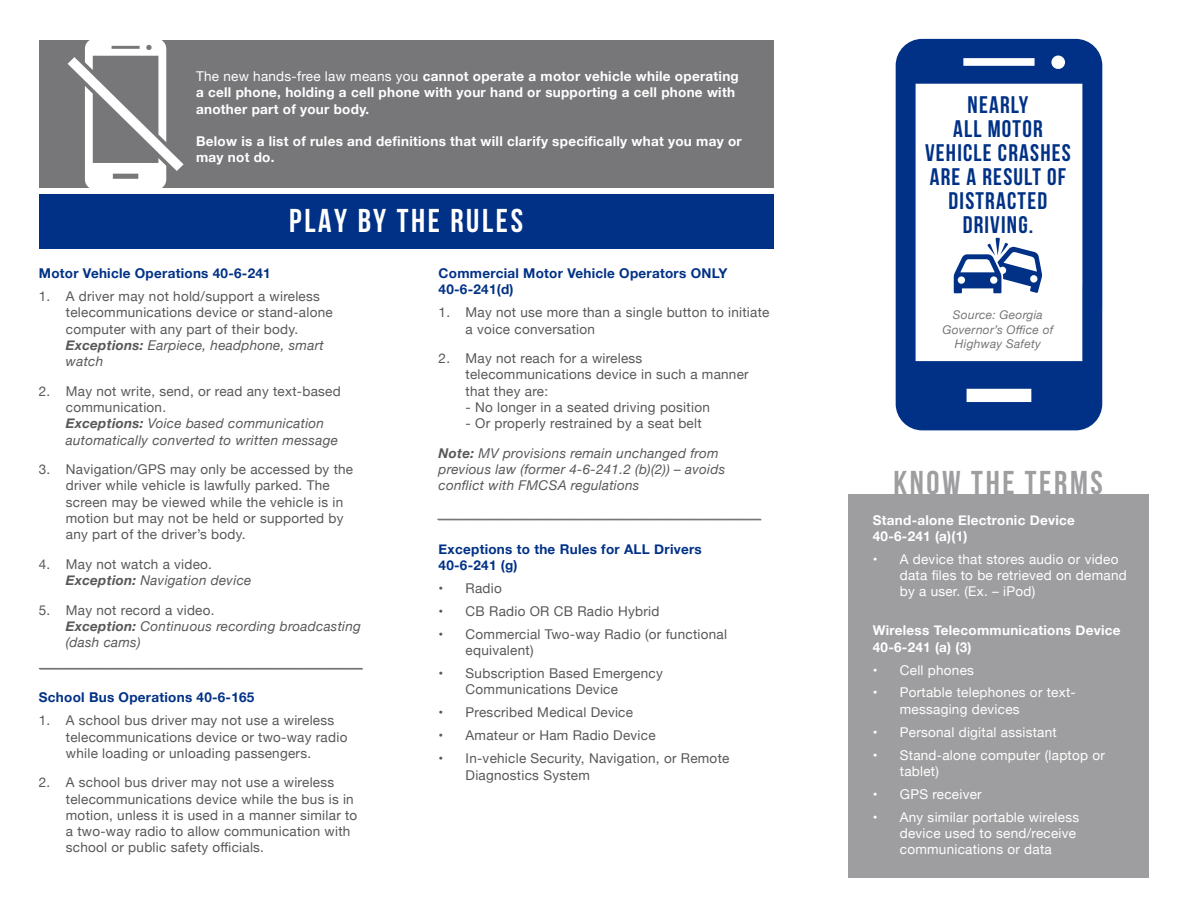
<style>
.page{position:relative;width:1188px;height:918px;background:#fff}
.page>*{position:absolute;margin:0;border:0;box-sizing:border-box;transform-origin:0 0}
.t1{font:700 33px "Bebas Neue";letter-spacing:.08em;color:#fff}
.t2{font:700 33px "Bebas Neue";letter-spacing:.08em;color:#9e9ea0}
.t3{font:700 24px/24px "Bebas Neue";letter-spacing:.05em;color:#003186;text-align:center}
.t4{font:13.5px/16.2px "Helvetica Neue";letter-spacing:.02em;color:#57585a}
.t5{font:700 13.5px/16.2px "Helvetica Neue";letter-spacing:.02em;color:#fff}
.t6{font:italic 13.5px/16.2px "Helvetica Neue";letter-spacing:.02em;color:#57585a}
.t7{font:13.5px/16.2px "Helvetica Neue";letter-spacing:.02em;color:#fff}
.t8{font:700 13.5px/16.2px "Helvetica Neue";letter-spacing:.02em;color:#003186}
.t9{font:italic 12px "Helvetica Neue";letter-spacing:.02em;color:#77777a}
.s1{font-weight:400}
.s2{font-weight:700;font-style:italic}
.s3{font-style:italic}
.s4{font-style:normal}
.s5{font-weight:700}
</style>
<div class="page">
<div style="left:848px;top:494px;width:300px;height:384px;background:#9e9ea0"></div>
<div style="left:39px;top:194px;width:734px;height:55px;background:#003186"></div>
<svg style="left:896px;top:39px;width:206px;height:391px"></svg>
<svg style="left:954px;top:238px;width:88px;height:55px"></svg>
<div style="left:39px;top:40px;width:734px;height:148px;background:#77777a"></div>
<svg style="left:39px;top:668px;width:324px;height:2px"></svg>
<svg style="left:437px;top:518px;width:325px;height:3px"></svg>
<svg style="left:68px;top:40px;width:116px;height:148px"></svg>
<p class="t5" style="left:196px;top:69px;width:544px"><span class="s1">The new hands-free law means you</span> cannot operate a motor vehicle while operating a cell phone, holding a cell phone with your hand or supporting a cell phone with another part of your body.</p>
<p class="t5" style="left:196px;top:134px;width:547px">Below is a list of rules and definitions that will clarify specifically what you may or may not do.</p>
<p class="t1" style="left:289px;top:203px;width:235px">PLAY BY THE RULES</p>
<p class="t8" style="left:39px;top:266px;width:233px">Motor Vehicle Operations 40-6-241</p>
<p class="t4" style="left:66px;top:289px;width:268px;text-indent:-27px">1. A driver may not hold/support a wireless telecommunications device or stand-alone computer with any part of their body.<br><span class="s2">Exceptions:</span> <span class="s3">Earpiece, headphone, smart watch</span></p>
<p class="t6" style="left:66px;top:384px;width:276px;text-indent:-27px"><span class="s4">2. May not write, send, or read any text-based communication.<br></span><span class="s5">Exceptions:</span> Voice based communication automatically converted to written message</p>
<p class="t4" style="left:66px;top:462px;width:289px;text-indent:-27px">3. Navigation/GPS may only be accessed by the driver while vehicle is lawfully parked. The screen may be viewed while the vehicle is in motion but may not be held or supported by any part of the driver’s body.</p>
<p class="t4" style="left:66px;top:557px;width:187px;text-indent:-27px">4. May not watch a video.<br><span class="s2">Exception:</span> <span class="s3">Navigation device</span></p>
<p class="t6" style="left:66px;top:603px;width:297px;text-indent:-27px"><span class="s4">5. May not record a video.<br></span><span class="s5">Exception:</span> Continuous recording broadcasting (dash cams)</p>
<p class="t8" style="left:39px;top:690px;width:217px">School Bus Operations 40-6-165</p>
<p class="t4" style="left:66px;top:713px;width:283px;text-indent:-27px">1. A school bus driver may not use a wireless telecommunications device or two-way radio while loading or unloading passengers.</p>
<p class="t4" style="left:66px;top:775px;width:293px;text-indent:-27px">2. A school bus driver may not use a wireless telecommunications device while the bus is in motion, unless it is used in a manner similar to a two-way radio to allow communication with school or public safety officials.</p>
<p class="t8" style="left:439px;top:266px;width:290px">Commercial Motor Vehicle Operators ONLY<br>40-6-241(d)</p>
<p class="t4" style="left:466px;top:305px;width:305px;text-indent:-27px">1. May not use more than a single button to initiate a voice conversation</p>
<p class="t4" style="left:466px;top:351px;width:285px;text-indent:-27px">2. May not reach for a wireless telecommunications device in such a manner that they are:</p>
<p class="t4" style="left:466px;top:400px;width:246px">- No longer in a seated driving position</p>
<p class="t4" style="left:466px;top:416px;width:238px">- Or properly restrained by a seat belt</p>
<p class="t6" style="left:439px;top:446px;width:288px"><span class="s5">Note:</span> MV provisions remain unchanged from previous law (former 4-6-241.2 (b)(2)) – avoids conflict with FMCSA regulations</p>
<p class="t8" style="left:439px;top:542px;width:265px">Exceptions to the Rules for ALL Drivers<br>40-6-241 (g)</p>
<p class="t4" style="left:439px;top:581px;width:65px">• Radio</p>
<p class="t4" style="left:439px;top:604px;width:222px">• CB Radio OR CB Radio Hybrid</p>
<p class="t4" style="left:466px;top:627px;width:263px;text-indent:-27px">• Commercial Two-way Radio (or functional equivalent)</p>
<p class="t4" style="left:466px;top:666px;width:199px;text-indent:-27px">• Subscription Based Emergency<br>Communications Device</p>
<p class="t4" style="left:439px;top:705px;width:196px">• Prescribed Medical Device</p>
<p class="t4" style="left:439px;top:728px;width:219px">• Amateur or Ham Radio Device</p>
<p class="t4" style="left:466px;top:751px;width:265px;text-indent:-27px">• In-vehicle Security, Navigation, or Remote<br>Diagnostics System</p>
<p class="t3" style="left:968px;top:92px;width:62px">NEARLY</p>
<p class="t3" style="left:953px;top:116px;width:91px">ALL MOTOR</p>
<p class="t3" style="left:925px;top:140px;width:147px">VEHICLE CRASHES</p>
<p class="t3" style="left:930px;top:164px;width:138px">ARE A RESULT OF<br>DISTRACTED</p>
<p class="t3" style="left:963px;top:212px;width:72px">DRIVING.</p>
<p class="t9" style="left:953px;top:306px;width:91px">Source: Georgia</p>
<p class="t9" style="left:942px;top:321px;width:112px">Governor’s Office of</p>
<p class="t9" style="left:955px;top:335px;width:88px">Highway Safety</p>
<p class="t2" style="left:894px;top:465px;width:211px">KNOW THE TERMS</p>
<p class="t5" style="left:873px;top:512px;width:204px">Stand-alone Electronic Device<br>40-6-241 (a)(1)</p>
<p class="t7" style="left:900px;top:552px;width:228px;text-indent:-27px">• A device that stores audio or video data files to be retrieved on demand by a user. (Ex. – iPod)</p>
<p class="t5" style="left:873px;top:623px;width:249px">Wireless Telecommunications Device<br>40-6-241 (a) (3)</p>
<p class="t7" style="left:873px;top:662px;width:103px">• Cell phones</p>
<p class="t7" style="left:900px;top:685px;width:178px;text-indent:-27px">• Portable telephones or text&shy;messaging devices</p>
<p class="t7" style="left:873px;top:724px;width:186px">• Personal digital assistant</p>
<p class="t7" style="left:900px;top:747px;width:207px;text-indent:-27px">• Stand-alone computer (laptop or tablet)</p>
<p class="t7" style="left:873px;top:787px;width:110px">• GPS receiver</p>
<p class="t7" style="left:900px;top:810px;width:181px;text-indent:-27px">• Any similar portable wireless device used to send/receive communications or data</p>
</div>
